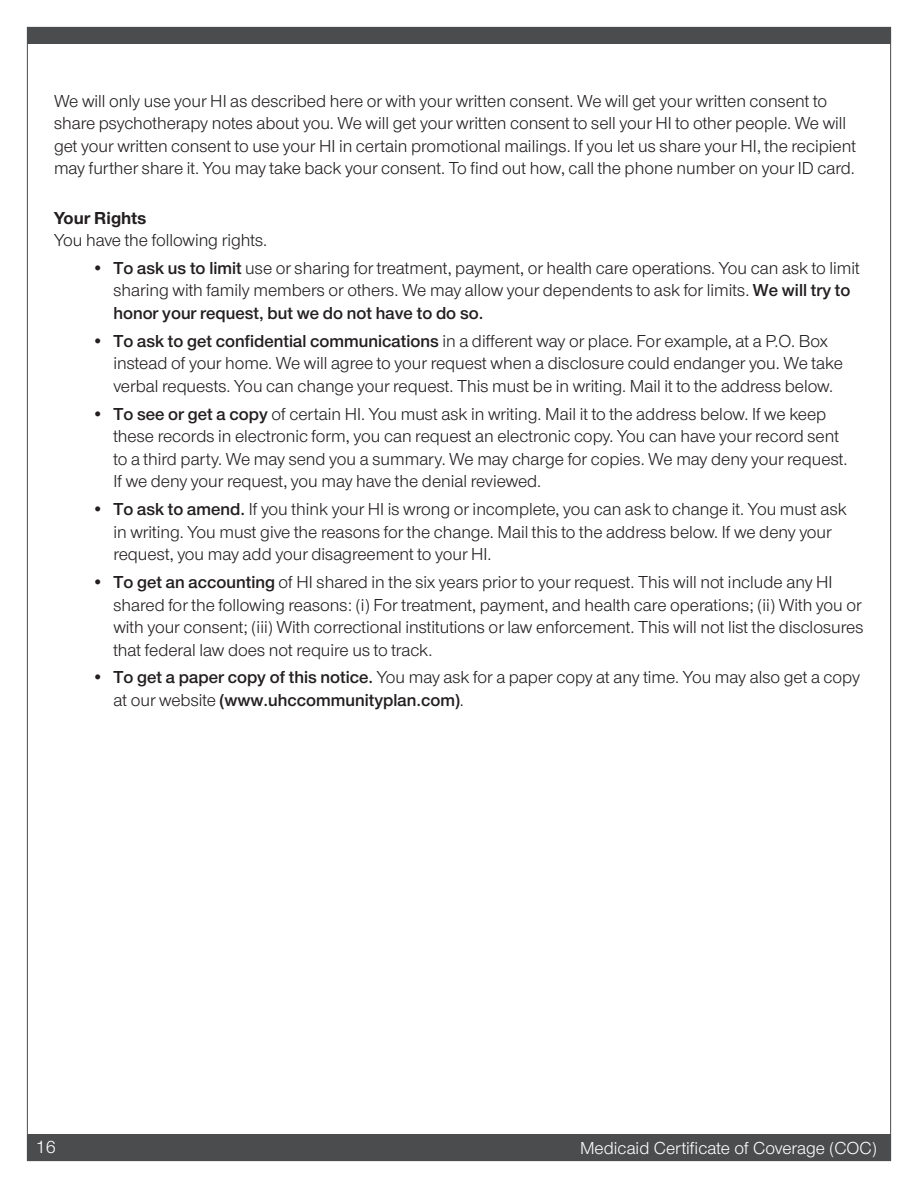
<style>
.page{position:relative;width:918px;height:1188px;background:#fff}
.page>*{position:absolute;margin:0;border:0;box-sizing:border-box;transform-origin:0 0}
.t1{font:18px/22.5px "UHC Sans";color:#231f20}
.t2{font:18px "UHC Sans";color:#fff}
.t3{font:700 18px "UHC Sans";color:#231f20}
.s1{font-weight:600}
</style>
<div class="page">
<div style="left:27px;top:1134px;width:864px;height:27px;background:#4b4c4d"></div>
<div style="left:27px;top:27px;width:864px;height:17px;background:#4b4c4d"></div>
<p class="t1" style="left:54px;top:89px;width:804px">We will only use your HI as described here or with your written consent. We will get your written consent to share psychotherapy notes about you. We will get your written consent to sell your HI to other people. We will get your written consent to use your HI in certain promotional mailings. If you let us share your HI, the recipient may further share it. You may take back your consent. To find out how, call the phone number on your ID card.</p>
<p class="t3" style="left:54px;top:205px;width:94px">Your Rights</p>
<p class="t1" style="left:54px;top:228px;width:215px">You have the following rights.</p>
<p class="t1" style="left:113px;top:256px;width:748px;text-indent:-22px">• <span class="s1">To ask us to limit</span> use or sharing for treatment, payment, or health care operations. You can ask to limit sharing with family members or others. We may allow your dependents to ask for limits. <span class="s1">We will try to honor your request, but we do not have to do so.</span></p>
<p class="t1" style="left:113px;top:329px;width:731px;text-indent:-22px">• <span class="s1">To ask to get confidential communications</span> in a different way or place. For example, at a P.O. Box instead of your home. We will agree to your request when a disclosure could endanger you. We take verbal requests. You can change your request. This must be in writing. Mail it to the address below.</p>
<p class="t1" style="left:113px;top:402px;width:736px;text-indent:-22px">• <span class="s1">To see or get a copy</span> of certain HI. You must ask in writing. Mail it to the address below. If we keep these records in electronic form, you can request an electronic copy. You can have your record sent to a third party. We may send you a summary. We may charge for copies. We may deny your request.<br>If we deny your request, you may have the denial reviewed.</p>
<p class="t1" style="left:113px;top:497px;width:735px;text-indent:-22px">• <span class="s1">To ask to amend.</span> If you think your HI is wrong or incomplete, you can ask to change it. You must ask in writing. You must give the reasons for the change. Mail this to the address below. If we deny your request, you may add your disagreement to your HI.</p>
<p class="t1" style="left:113px;top:570px;width:752px;text-indent:-22px">• <span class="s1">To get an accounting</span> of HI shared in the six years prior to your request. This will not include any HI shared for the following reasons: (i) For treatment, payment, and health care operations; (ii) With you or with your consent; (iii) With correctional institutions or law enforcement. This will not list the disclosures that federal law does not require us to track.</p>
<p class="t1" style="left:113px;top:666px;width:748px;text-indent:-22px">• <span class="s1">To get a paper copy of this notice.</span> You may ask for a paper copy at any time. You may also get a copy at our website <span class="s1">(www.uhccommunityplan.com)</span>.</p>
<p class="t2" style="left:36px;top:1136px;width:22px">16</p>
<p class="t2" style="left:580px;top:1136px;width:298px">Medicaid Certificate of Coverage (COC)</p>
</div>
